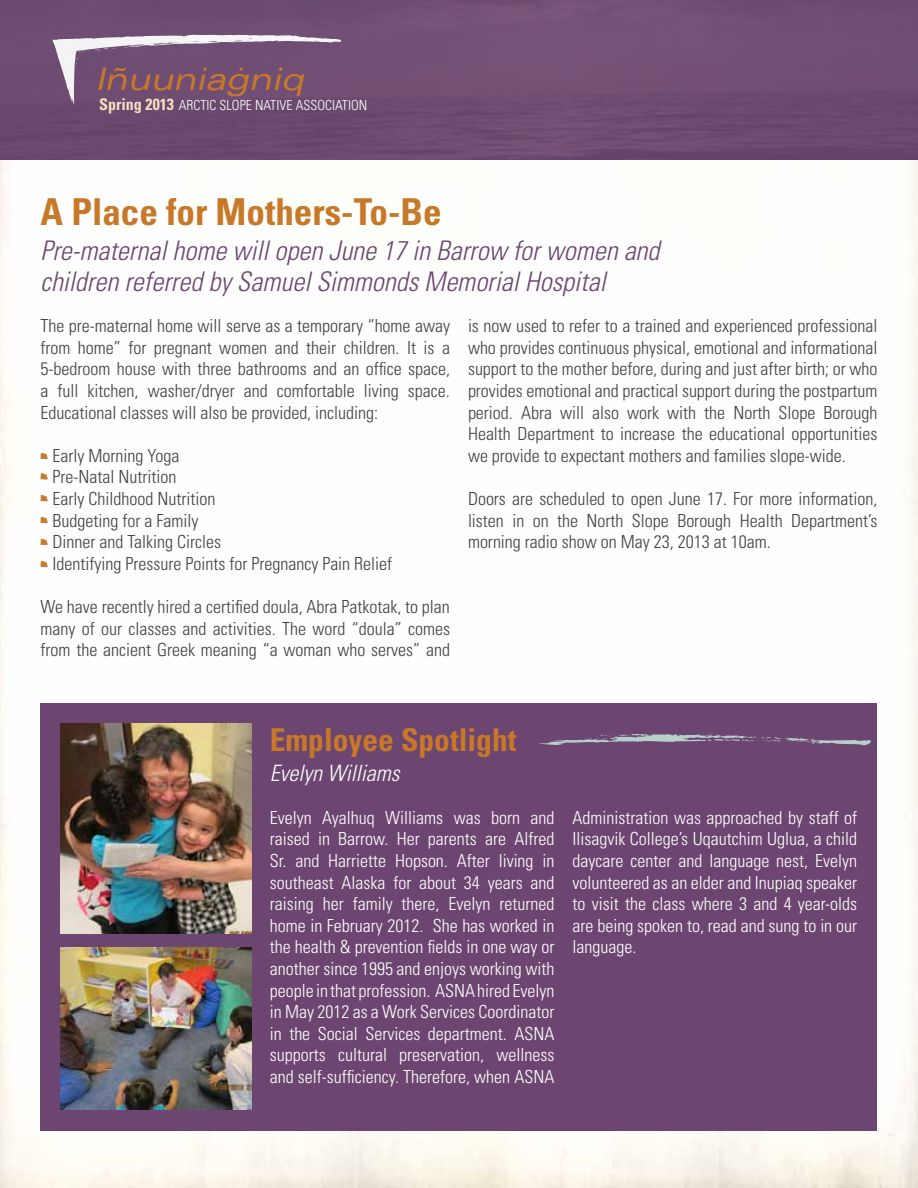
<style>
.page{position:relative;width:918px;height:1188px;background:#fff}
.page>*{position:absolute;margin:0;border:0;box-sizing:border-box;transform-origin:0 0}
.t1{font:700 condensed 37.05px "Univers";color:#c87829}
.t2{font:700 condensed 31.5px "Univers";color:#c87829}
.t3{font:italic expanded 30.9px "Univers";color:#c87829}
.t4{font:italic 300 condensed 27px/31.2px "Univers";color:#6c4670}
.t5{font:italic 300 condensed 22.5px "Univers";color:#fff}
.t6{font:300 condensed 18px/21.6px "Univers";color:#414042;text-align:justify}
.t7{font:300 condensed 18px/21.6px "Univers";color:#fff;text-align:justify}
.t8{font:700 condensed 16.05px "Univers";color:#f3e0c0}
.t9{font:300 condensed 13.95px "Univers";color:#fff}
</style>
<div class="page">
<img style="left:0;top:159px;width:918px;height:1029px">
<div style="left:40px;top:703px;width:838px;height:427px;background:#6c4670"></div>
<svg style="left:538px;top:734px;width:333px;height:12px"></svg>
<img style="left:60px;top:723px;width:192px;height:211px">
<div style="left:0;top:0;width:918px;height:159px;background:#6f4d73"></div>
<svg style="left:53px;top:30px;width:288px;height:76px;background:#7f6183"></svg>
<svg style="left:40px;top:453px;width:8px;height:7px"></svg>
<svg style="left:40px;top:473px;width:8px;height:7px"></svg>
<svg style="left:40px;top:495px;width:8px;height:7px"></svg>
<svg style="left:40px;top:517px;width:8px;height:7px"></svg>
<svg style="left:40px;top:539px;width:8px;height:7px"></svg>
<svg style="left:40px;top:561px;width:8px;height:7px"></svg>
<img style="left:60px;top:948px;width:192px;height:162px">
<h3 class="t3" style="left:95px;top:61px;width:210px">Iñuuniagniq</h3>
<p class="t8" style="left:99px;top:94px;width:77px">Spring 2013</p>
<p class="t9" style="left:179px;top:97px;width:190px">ARCTIC SLOPE NATIVE ASSOCIATION</p>
<h1 class="t1" style="left:40px;top:189px;width:403px">A Place for Mothers-To-Be</h1>
<h3 class="t4" style="left:40px;top:234px;width:621px">Pre-maternal home will open June 17 in Barrow for women and children referred by Samuel Simmonds Memorial Hospital</h3>
<p class="t6" style="left:40px;top:315px;width:411px">The pre-maternal home will serve as a temporary “home away from home” for pregnant women and their children. It is a 5-bedroom house with three bathrooms and an office space, a full kitchen, washer/dryer and comfortable living space.<br>Educational classes will also be provided, including:</p>
<p class="t6" style="left:52px;top:445px;width:341px;text-align:left">Early Morning Yoga<br>Pre-Natal Nutrition<br>Early Childhood Nutrition<br>Budgeting for a Family<br>Dinner and Talking Circles<br>Identifying Pressure Points for Pregnancy Pain Relief</p>
<p class="t6" style="left:40px;top:596px;width:411px">We have recently hired a certified doula, Abra Patkotak, to plan many of our classes and activities. The word “doula” comes from the ancient Greek meaning “a woman who serves” and</p>
<p class="t6" style="left:468px;top:315px;width:411px">is now used to refer to a trained and experienced professional who provides continuous physical, emotional and informational support to the mother before, during and just after birth; or who provides emotional and practical support during the postpartum period. Abra will also work with the North Slope Borough Health Department to increase the educational opportunities we provide to expectant mothers and families slope-wide.</p>
<p class="t6" style="left:468px;top:488px;width:411px">Doors are scheduled to open June 17. For more information, listen in on the North Slope Borough Health Department’s morning radio show on May 23, 2013 at 10am.</p>
<h2 class="t2" style="left:270px;top:720px;width:248px">Employee Spotlight</h2>
<p class="t5" style="left:270px;top:759px;width:131px">Evelyn Williams</p>
<p class="t7" style="left:270px;top:806px;width:286px">Evelyn Ayalhuq Williams was born and raised in Barrow. Her parents are Alfred Sr. and Harriette Hopson. After living in southeast Alaska for about 34 years and raising her family there, Evelyn returned home in February 2012. She has worked in the health &amp; prevention fields in one way or another since 1995 and enjoys working with people in that profession. ASNA hired Evelyn in May 2012 as a Work Services Coordinator in the Social Services department. ASNA supports cultural preservation, wellness and self-sufficiency. Therefore, when ASNA</p>
<p class="t7" style="left:573px;top:806px;width:286px">Administration was approached by staff of Ilisagvik College’s Uqautchim Uglua, a child daycare center and language nest, Evelyn volunteered as an elder and Inupiaq speaker to visit the class where 3 and 4 year-olds are being spoken to, read and sung to in our language.</p>
</div>
